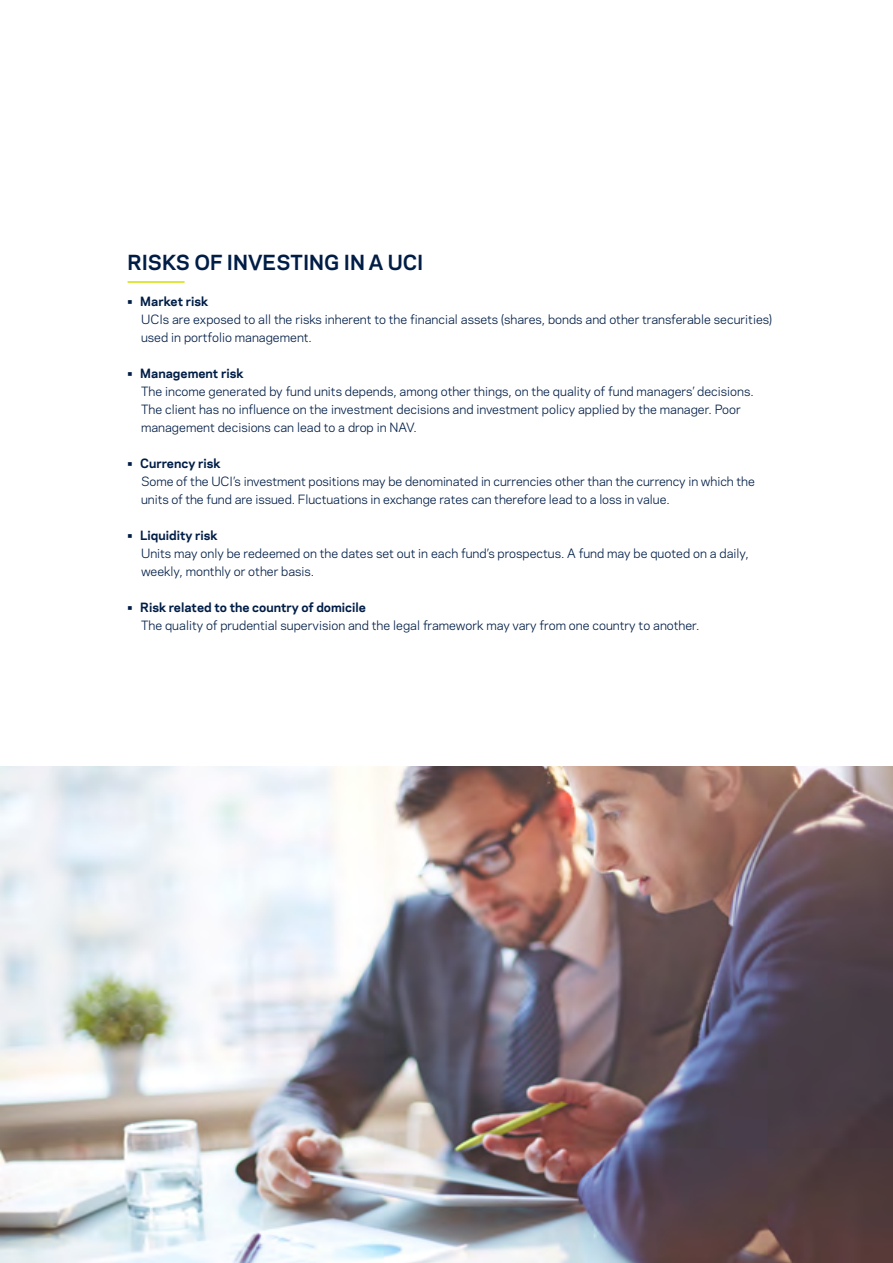
<style>
.page{position:relative;width:893px;height:1263px;background:#fff}
.page>*{position:absolute;margin:0;border:0;box-sizing:border-box;transform-origin:0 0}
.t1{font:700 19.5px "Galaxie Polaris";color:#001d46}
.t2{font:12px/18px "Galaxie Polaris";color:#001d46}
.t3{font:700 12px "Galaxie Polaris";color:#001d46}
</style>
<div class="page">
<hr style="left:128px;top:281px;width:57px;height:2px;background:#d6de00">
<img style="left:0;top:766px;width:893px;height:497px">
<h1 class="t1" style="left:128px;top:248px;width:297px">RISKS OF INVESTING IN A UCI</h1>
<p class="t3" style="left:128px;top:292px;width:82px">• Market risk</p>
<p class="t2" style="left:141px;top:310px;width:633px">UCIs are exposed to all the risks inherent to the financial assets (shares, bonds and other transferable securities) used in portfolio management.</p>
<p class="t3" style="left:128px;top:364px;width:117px">• Management risk</p>
<p class="t2" style="left:141px;top:382px;width:614px">The income generated by fund units depends, among other things, on the quality of fund managers’ decisions.<br>The client has no influence on the investment decisions and investment policy applied by the manager. Poor management decisions can lead to a drop in NAV.</p>
<p class="t3" style="left:128px;top:454px;width:95px">• Currency risk</p>
<p class="t2" style="left:141px;top:472px;width:615px">Some of the UCI’s investment positions may be denominated in currencies other than the currency in which the units of the fund are issued. Fluctuations in exchange rates can therefore lead to a loss in value.</p>
<p class="t3" style="left:128px;top:526px;width:92px">• Liquidity risk</p>
<p class="t2" style="left:141px;top:544px;width:609px">Units may only be redeemed on the dates set out in each fund’s prospectus. A fund may be quoted on a daily, weekly, monthly or other basis.</p>
<p class="t3" style="left:128px;top:598px;width:240px">• Risk related to the country of domicile</p>
<p class="t2" style="left:141px;top:616px;width:560px">The quality of prudential supervision and the legal framework may vary from one country to another.</p>
</div>
